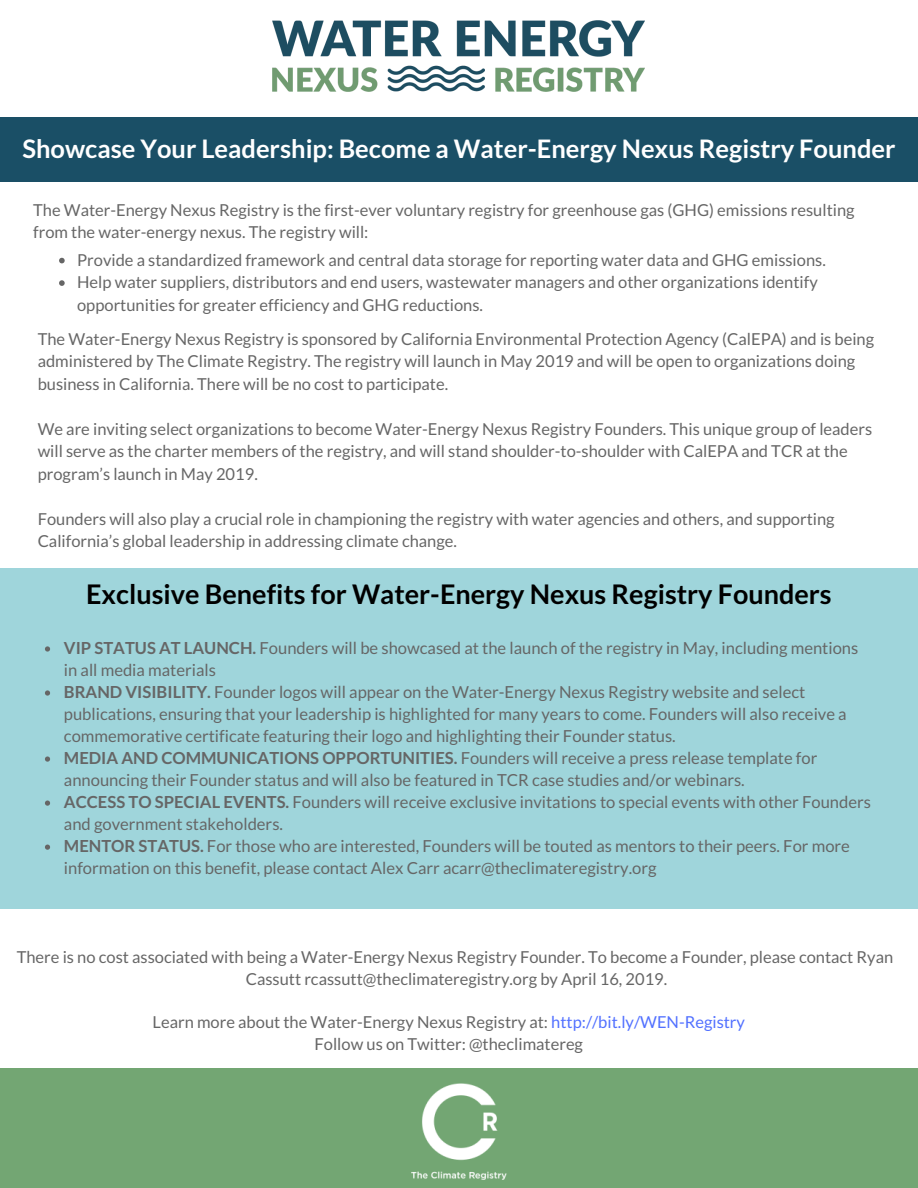
<style>
.page{position:relative;width:918px;height:1188px;background:#fff}
.page>*{position:absolute;margin:0;border:0;box-sizing:border-box;transform-origin:0 0}
.t1{font:700 27px "Lato";color:#000}
.t2{font:700 25.5px "Lato";color:#fff}
.t3{font:16.65px/22px "Lato";color:#666}
.t4{font:16.5px/22.5px "Lato";color:#666}
.s1{font-weight:700}
.s2{color:#5271ff}
</style>
<div class="page">
<div style="left:0;top:117px;width:918px;height:64px;background:#1a4f66"></div>
<div style="left:0;top:1069px;width:918px;height:119px;background:#73a673"></div>
<img style="left:412px;top:1084px;width:94px;height:95px">
<img style="left:273px;top:21px;width:372px;height:71px">
<div style="left:0;top:569px;width:918px;height:340px;background:#9fd5db"></div>
<svg style="left:59px;top:258px;width:6px;height:5px"></svg>
<svg style="left:59px;top:280px;width:6px;height:6px"></svg>
<svg style="left:45px;top:646px;width:5px;height:6px"></svg>
<svg style="left:45px;top:690px;width:5px;height:6px"></svg>
<svg style="left:45px;top:756px;width:5px;height:6px"></svg>
<svg style="left:45px;top:801px;width:5px;height:5px"></svg>
<svg style="left:45px;top:845px;width:5px;height:5px"></svg>
<h2 class="t2" style="left:22px;top:132px;width:875px">Showcase Your Leadership: Become a Water-Energy Nexus Registry Founder</h2>
<p class="t4" style="left:33px;top:198px;width:823px">The Water-Energy Nexus Registry is the first-ever voluntary registry for greenhouse gas (GHG) emissions resulting from the water-energy nexus. The registry will:</p>
<p class="t4" style="left:77px;top:248px;width:750px">Provide a standardized framework and central data storage for reporting water data and GHG emissions.<br>Help water suppliers, distributors and end users, wastewater managers and other organizations identify opportunities for greater efficiency and GHG reductions.</p>
<p class="t4" style="left:38px;top:327px;width:838px">The Water-Energy Nexus Registry is sponsored by California Environmental Protection Agency (CalEPA) and is being administered by The Climate Registry. The registry will launch in May 2019 and will be open to organizations doing business in California. There will be no cost to participate.</p>
<p class="t4" style="left:38px;top:417px;width:836px">We are inviting select organizations to become Water-Energy Nexus Registry Founders. This unique group of leaders will serve as the charter members of the registry, and will stand shoulder-to-shoulder with CalEPA and TCR at the program’s launch in May 2019.</p>
<p class="t4" style="left:38px;top:507px;width:798px">Founders will also play a crucial role in championing the registry with water agencies and others, and supporting<br>California’s global leadership in addressing climate change.</p>
<h1 class="t1" style="left:86px;top:578px;width:747px">Exclusive Benefits for Water-Energy Nexus Registry Founders</h1>
<p class="t3" style="left:64px;top:637px;width:809px"><span class="s1">VIP STATUS AT LAUNCH.</span> Founders will be showcased at the launch of the registry in May, including mentions in all media materials<br><span class="s1">BRAND VISIBILITY.</span> Founder logos will appear on the Water-Energy Nexus Registry website and select publications, ensuring that your leadership is highlighted for many years to come. Founders will also receive a commemorative certificate featuring their logo and highlighting their Founder status.<br><span class="s1">MEDIA AND COMMUNICATIONS OPPORTUNITIES.</span> Founders will receive a press release template for announcing their Founder status and will also be featured in TCR case studies and/or webinars.<br><span class="s1">ACCESS TO SPECIAL EVENTS.</span> Founders will receive exclusive invitations to special events with other Founders and government stakeholders.<br><span class="s1">MENTOR STATUS.</span> For those who are interested, Founders will be touted as mentors to their peers. For more information on this benefit, please contact Alex Carr acarr@theclimateregistry.org</p>
<p class="t4" style="left:17px;top:945px;width:878px;text-align:center">There is no cost associated with being a Water-Energy Nexus Registry Founder. To become a Founder, please contact Ryan<br>Cassutt rcassutt@theclimateregistry.org by April 16, 2019.</p>
<p class="t4" style="left:153px;top:1010px;width:594px;text-align:center">Learn more about the Water-Energy Nexus Registry at: <span class="s2">http://bit.ly/WEN-Registry<br></span>Follow us on Twitter: @theclimatereg</p>
</div>
